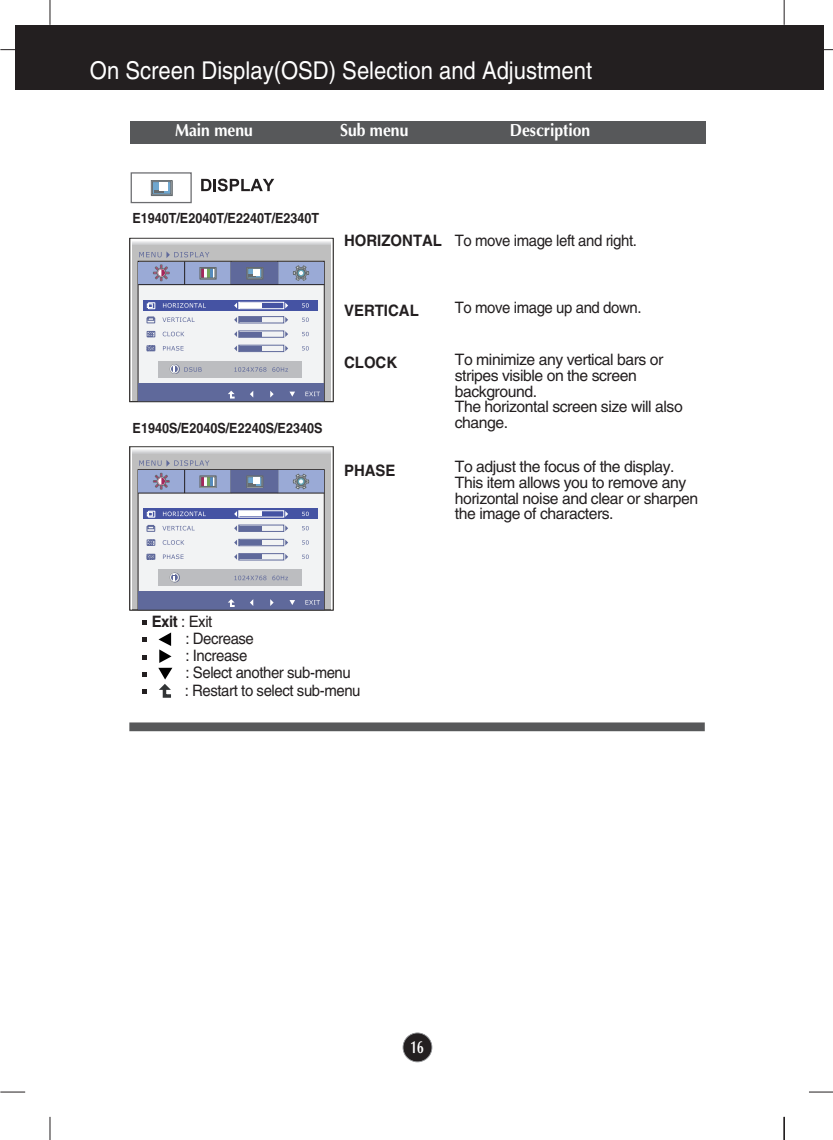
<style>
.page{position:relative;width:833px;height:1140px;background:#fff}
.page>*{position:absolute;margin:0;border:0;box-sizing:border-box;transform-origin:0 0}
.t1{font:24.5px "Helvetica";color:#fff;scale:.9 1}
.t2{font:700 17.5px "Optima";color:#fff;scale:.9 1}
.t3{font:700 17.5px "Optima";color:#fff;scale:.7 1}
.t4{font:15.75px/15.8px "Helvetica";letter-spacing:-.03em;color:#231f20}
.t5{font:15.75px/17.2px "Helvetica";letter-spacing:-.03em;color:#231f20;scale:.95 1}
.t6{font:700 15.75px "Helvetica";color:#231f20;scale:.95 1}
.t7{font:700 14px "Helvetica";color:#231f20;scale:.9 1}
.s1{font-weight:700}
</style>
<div class="page">
<div style="left:403px;top:1032px;width:29px;height:29px;background:#231f20;border-radius:50%"></div>
<div style="left:403px;top:1032px;width:29px;height:30px;border:2px solid #939598;border-radius:50%"></div>
<svg style="left:0;top:1091px;width:25px;height:1px"></svg>
<svg style="left:0;top:49px;width:15px;height:1px"></svg>
<svg style="left:809px;top:1091px;width:24px;height:1px"></svg>
<svg style="left:50px;top:1116px;width:1px;height:23px"></svg>
<svg style="left:784px;top:1116px;width:1px;height:23px"></svg>
<svg style="left:784px;top:0;width:1px;height:25px"></svg>
<svg style="left:50px;top:0;width:1px;height:25px"></svg>
<div style="left:15px;top:25px;width:809px;height:64px;background:#231f20"></div>
<div style="left:130px;top:121px;width:576px;height:22px;background:#57585a"></div>
<div style="left:129px;top:722px;width:576px;height:9px;background:#57585a"></div>
<div style="left:131px;top:172px;width:61px;height:31px;border:1px solid #6c6d70"></div>
<div style="left:151px;top:180px;width:22px;height:16px;border:1px solid #656c70"></div>
<div style="left:151px;top:180px;width:21px;height:15px;border:1px solid #656c70"></div>
<div style="left:152px;top:181px;width:19px;height:13px;background:#6fa7cf;border:1px solid #656c70"></div>
<svg style="left:154px;top:190px;width:9px;height:3px"></svg>
<div style="left:159px;top:182px;width:9px;height:9px;background:#fff"></div>
<div style="left:130px;top:238px;width:203px;height:163px;background:#bfbfbf"></div>
<svg style="left:132px;top:240px;width:199px;height:4px"></svg>
<hr style="left:130px;top:239px;width:2px;height:162px;background:#fff">
<hr style="left:331px;top:239px;width:2px;height:162px;background:#fff">
<div style="left:138px;top:261px;width:186px;height:140px;background:#f2f3f4"></div>
<div style="left:138px;top:383px;width:186px;height:18px;background:#5f699b"></div>
<svg style="left:270px;top:391px;width:4px;height:6px"></svg>
<svg style="left:290px;top:391px;width:5px;height:5px"></svg>
<svg style="left:250px;top:391px;width:3px;height:6px"></svg>
<div style="left:138px;top:261px;width:186px;height:23px;background:#9aaad6"></div>
<svg style="left:277px;top:261px;width:1px;height:23px"></svg>
<div style="left:231px;top:261px;width:46px;height:23px;background:#5f699b"></div>
<hr style="left:138px;top:284px;width:186px;height:1px;background:#231f20">
<svg style="left:139px;top:251px;width:124px;height:33px"></svg>
<svg style="left:293px;top:265px;width:16px;height:15px"></svg>
<svg style="left:305px;top:391px;width:15px;height:5px"></svg>
<svg style="left:228px;top:390px;width:7px;height:9px"></svg>
<svg style="left:146px;top:316px;width:9px;height:35px"></svg>
<svg style="left:162px;top:317px;width:33px;height:5px"></svg>
<svg style="left:302px;top:317px;width:7px;height:5px"></svg>
<svg style="left:285px;top:317px;width:3px;height:6px"></svg>
<svg style="left:234px;top:317px;width:3px;height:6px"></svg>
<div style="left:239px;top:316px;width:45px;height:7px;border:1px solid #5f699b"></div>
<div style="left:240px;top:317px;width:22px;height:5px;background:#5f699b"></div>
<svg style="left:163px;top:331px;width:21px;height:5px"></svg>
<svg style="left:302px;top:332px;width:7px;height:4px"></svg>
<svg style="left:285px;top:331px;width:3px;height:6px"></svg>
<svg style="left:234px;top:331px;width:3px;height:6px"></svg>
<div style="left:239px;top:330px;width:45px;height:7px;border:1px solid #5f699b"></div>
<div style="left:240px;top:331px;width:22px;height:5px;background:#5f699b"></div>
<svg style="left:163px;top:346px;width:21px;height:4px"></svg>
<svg style="left:302px;top:346px;width:7px;height:4px"></svg>
<svg style="left:285px;top:345px;width:3px;height:6px"></svg>
<svg style="left:234px;top:345px;width:3px;height:6px"></svg>
<div style="left:239px;top:345px;width:45px;height:7px;border:1px solid #5f699b"></div>
<div style="left:240px;top:346px;width:22px;height:5px;background:#5f699b"></div>
<div style="left:159px;top:361px;width:143px;height:16px;background:#bcbdc0"></div>
<svg style="left:170px;top:364px;width:9px;height:10px"></svg>
<svg style="left:170px;top:365px;width:8px;height:8px"></svg>
<svg style="left:184px;top:367px;width:18px;height:5px"></svg>
<svg style="left:234px;top:367px;width:32px;height:5px"></svg>
<svg style="left:272px;top:367px;width:16px;height:5px"></svg>
<div style="left:143px;top:300px;width:174px;height:10px;background:#4553a3"></div>
<svg style="left:163px;top:303px;width:43px;height:5px"></svg>
<svg style="left:147px;top:302px;width:8px;height:7px"></svg>
<svg style="left:302px;top:303px;width:7px;height:4px"></svg>
<svg style="left:285px;top:302px;width:3px;height:6px"></svg>
<div style="left:239px;top:302px;width:45px;height:7px;border:1px solid #fff"></div>
<div style="left:240px;top:303px;width:22px;height:5px;background:#fff"></div>
<div style="left:129px;top:238px;width:205px;height:164px;border:1px solid #393735"></div>
<svg style="left:201px;top:179px;width:73px;height:12px"></svg>
<div style="left:130px;top:447px;width:203px;height:163px;background:#bfbfbf"></div>
<svg style="left:132px;top:448px;width:199px;height:5px"></svg>
<hr style="left:130px;top:447px;width:2px;height:162px;background:#fff">
<hr style="left:331px;top:447px;width:2px;height:162px;background:#fff">
<div style="left:138px;top:469px;width:186px;height:140px;background:#f2f3f4"></div>
<div style="left:138px;top:591px;width:186px;height:18px;background:#5f699b"></div>
<svg style="left:270px;top:599px;width:4px;height:7px"></svg>
<svg style="left:290px;top:600px;width:5px;height:5px"></svg>
<svg style="left:250px;top:599px;width:3px;height:7px"></svg>
<div style="left:138px;top:470px;width:186px;height:23px;background:#9aaad6"></div>
<svg style="left:277px;top:470px;width:1px;height:22px"></svg>
<div style="left:231px;top:470px;width:46px;height:23px;background:#5f699b"></div>
<hr style="left:138px;top:492px;width:186px;height:1px;background:#231f20">
<svg style="left:139px;top:460px;width:124px;height:33px"></svg>
<div style="left:253px;top:477px;width:6px;height:7px;background:#fff"></div>
<svg style="left:293px;top:474px;width:16px;height:15px"></svg>
<svg style="left:305px;top:600px;width:15px;height:4px"></svg>
<svg style="left:228px;top:599px;width:7px;height:8px"></svg>
<svg style="left:146px;top:525px;width:9px;height:35px"></svg>
<svg style="left:162px;top:526px;width:33px;height:4px"></svg>
<svg style="left:302px;top:526px;width:7px;height:4px"></svg>
<svg style="left:285px;top:525px;width:3px;height:6px"></svg>
<svg style="left:234px;top:525px;width:3px;height:6px"></svg>
<div style="left:239px;top:524px;width:45px;height:7px;border:1px solid #5f699b"></div>
<div style="left:240px;top:525px;width:22px;height:5px;background:#5f699b"></div>
<svg style="left:163px;top:540px;width:21px;height:4px"></svg>
<svg style="left:302px;top:540px;width:7px;height:4px"></svg>
<svg style="left:285px;top:540px;width:3px;height:5px"></svg>
<div style="left:239px;top:539px;width:45px;height:7px;border:1px solid #5f699b"></div>
<div style="left:240px;top:540px;width:22px;height:5px;background:#5f699b"></div>
<svg style="left:163px;top:554px;width:21px;height:5px"></svg>
<svg style="left:302px;top:554px;width:7px;height:5px"></svg>
<div style="left:239px;top:553px;width:45px;height:7px;border:1px solid #5f699b"></div>
<div style="left:240px;top:554px;width:22px;height:5px;background:#5f699b"></div>
<div style="left:159px;top:569px;width:143px;height:16px;background:#bcbdc0"></div>
<svg style="left:170px;top:572px;width:9px;height:10px"></svg>
<svg style="left:170px;top:573px;width:8px;height:8px"></svg>
<svg style="left:234px;top:575px;width:32px;height:5px"></svg>
<svg style="left:272px;top:575px;width:16px;height:5px"></svg>
<div style="left:143px;top:508px;width:174px;height:11px;background:#4553a3"></div>
<svg style="left:163px;top:511px;width:43px;height:5px"></svg>
<svg style="left:147px;top:510px;width:8px;height:7px"></svg>
<svg style="left:302px;top:511px;width:7px;height:5px"></svg>
<svg style="left:285px;top:511px;width:3px;height:6px"></svg>
<svg style="left:234px;top:511px;width:3px;height:6px"></svg>
<div style="left:239px;top:510px;width:45px;height:7px;border:1px solid #fff"></div>
<div style="left:240px;top:511px;width:22px;height:5px;background:#fff"></div>
<div style="left:129px;top:446px;width:205px;height:164px;border:1px solid #393735"></div>
<svg style="left:142px;top:689px;width:5px;height:5px"></svg>
<svg style="left:142px;top:672px;width:5px;height:4px"></svg>
<svg style="left:142px;top:655px;width:5px;height:4px"></svg>
<svg style="left:142px;top:637px;width:5px;height:5px"></svg>
<svg style="left:142px;top:620px;width:5px;height:5px"></svg>
<svg style="left:158px;top:632px;width:15px;height:66px"></svg>
<h1 class="t1" style="left:90px;top:61px;width:560px">On Screen Display(OSD) Selection and Adjustment</h1>
<p class="t2" style="left:175px;top:123px;width:88px">Main menu</p>
<p class="t2" style="left:340px;top:123px;width:77px">Sub menu</p>
<p class="t2" style="left:510px;top:123px;width:91px">Description</p>
<p class="t7" style="left:132px;top:213px;width:209px">E1940T/E2040T/E2240T/E2340T</p>
<p class="t7" style="left:133px;top:423px;width:212px">E1940S/E2040S/E2240S/E2340S</p>
<p class="t6" style="left:344px;top:234px;width:105px">HORIZONTAL</p>
<p class="t5" style="left:455px;top:233px;width:193px">To move image left and right.</p>
<p class="t6" style="left:344px;top:304px;width:80px">VERTICAL</p>
<p class="t6" style="left:344px;top:357px;width:57px">CLOCK</p>
<p class="t6" style="left:344px;top:464px;width:56px">PHASE</p>
<p class="t5" style="left:455px;top:300px;width:198px">To move image up and down.</p>
<p class="t4" style="left:455px;top:353px;width:229px">To minimize any vertical bars or stripes visible on the screen background.<br>The horizontal screen size will also change.</p>
<p class="t4" style="left:455px;top:460px;width:245px">To adjust the focus of the display.<br>This item allows you to remove any horizontal noise and clear or sharpen the image of characters.</p>
<p class="t5" style="left:185px;top:614px;width:187px;text-indent:-33px"><span class="s1">Exit</span> : Exit<br>: Decrease<br>: Increase<br>: Select another sub-menu<br>: Restart to select sub-menu</p>
<p class="t3" style="left:411px;top:1039px;width:20px">16</p>
</div>
